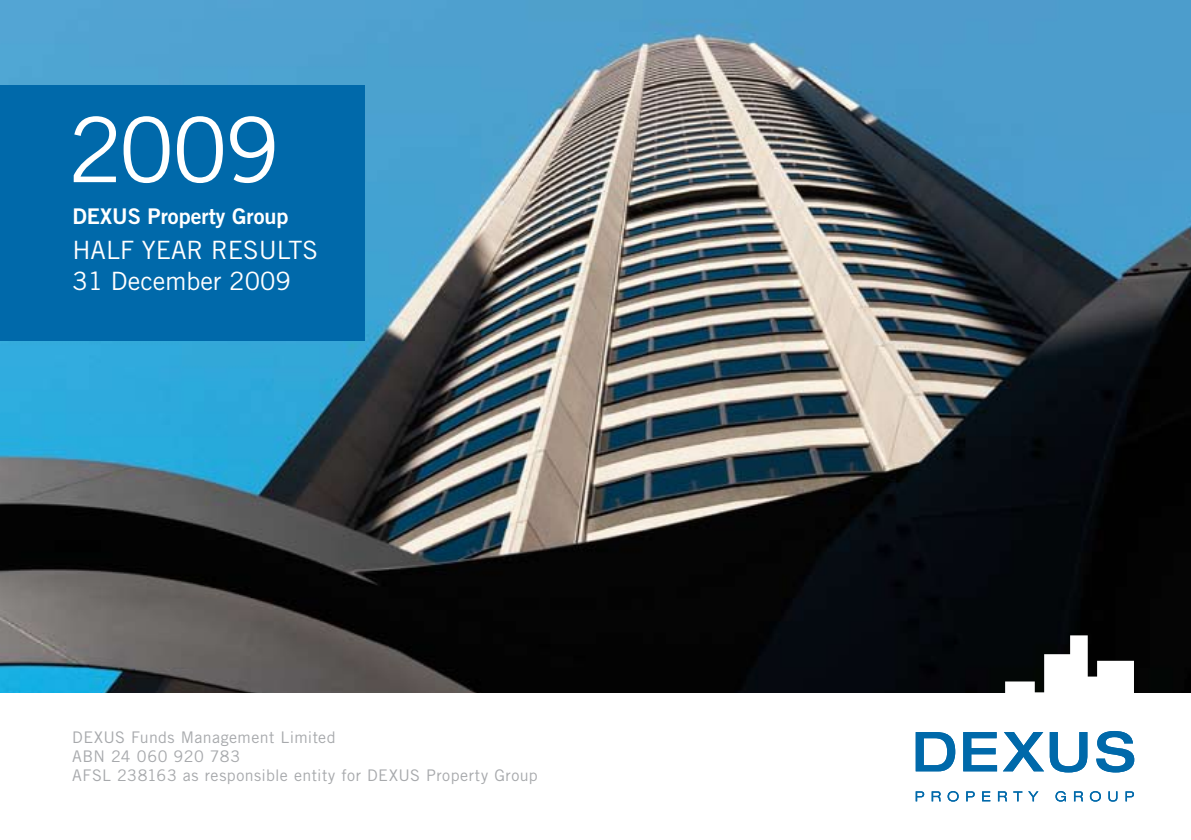
<style>
.page{position:relative;width:1191px;height:840px;background:#fff}
.page>*{position:absolute;margin:0;border:0;box-sizing:border-box;transform-origin:0 0}
.t1{font:90px "Trade Gothic";color:#fff}
.t2{font:25.2px/30.2px "Trade Gothic";color:#fff}
.t3{font:21.6px "Trade Gothic Bold Two";color:#fff}
.t4{font:16px/19.2px "Trade Gothic";letter-spacing:.025em;color:#a7a9ac}
</style>
<div class="page">
<img style="left:0;top:0;width:1191px;height:692px">
<svg style="left:915px;top:791px;width:9px;height:9px"></svg>
<svg style="left:931px;top:791px;width:10px;height:9px"></svg>
<svg style="left:915px;top:732px;width:40px;height:38px"></svg>
<svg style="left:963px;top:732px;width:34px;height:38px"></svg>
<svg style="left:1003px;top:732px;width:84px;height:40px"></svg>
<svg style="left:1096px;top:731px;width:38px;height:41px"></svg>
<svg style="left:947px;top:791px;width:11px;height:10px"></svg>
<svg style="left:966px;top:791px;width:8px;height:9px"></svg>
<svg style="left:982px;top:791px;width:8px;height:9px"></svg>
<svg style="left:998px;top:791px;width:9px;height:9px"></svg>
<svg style="left:1013px;top:791px;width:9px;height:9px"></svg>
<svg style="left:1028px;top:791px;width:10px;height:9px"></svg>
<svg style="left:1055px;top:791px;width:11px;height:10px"></svg>
<svg style="left:1074px;top:791px;width:9px;height:9px"></svg>
<svg style="left:1089px;top:791px;width:12px;height:10px"></svg>
<svg style="left:1108px;top:791px;width:9px;height:10px"></svg>
<svg style="left:1125px;top:791px;width:9px;height:9px"></svg>
<svg style="left:1005px;top:635px;width:129px;height:58px"></svg>
<div style="left:0;top:85px;width:365px;height:255px;background:#0069aa"></div>
<h1 class="t1" style="left:68px;top:96px;width:213px">2009</h1>
<h3 class="t3" style="left:72px;top:203px;width:217px">DEXUS Property Group</h3>
<h2 class="t2" style="left:72px;top:235px;width:155px">HALF YEAR resul</h2>
<h2 class="t2" style="left:72px;top:235px;width:243px;text-indent:216px">ts<br>31 December 2009</h2>
<p class="t4" style="left:72px;top:727px;width:467px">DEXUS Funds Management Limited<br>ABN 24 060 920 783<br>AFSL 238163 as responsible entity for DEXUS Property Group</p>
</div>
